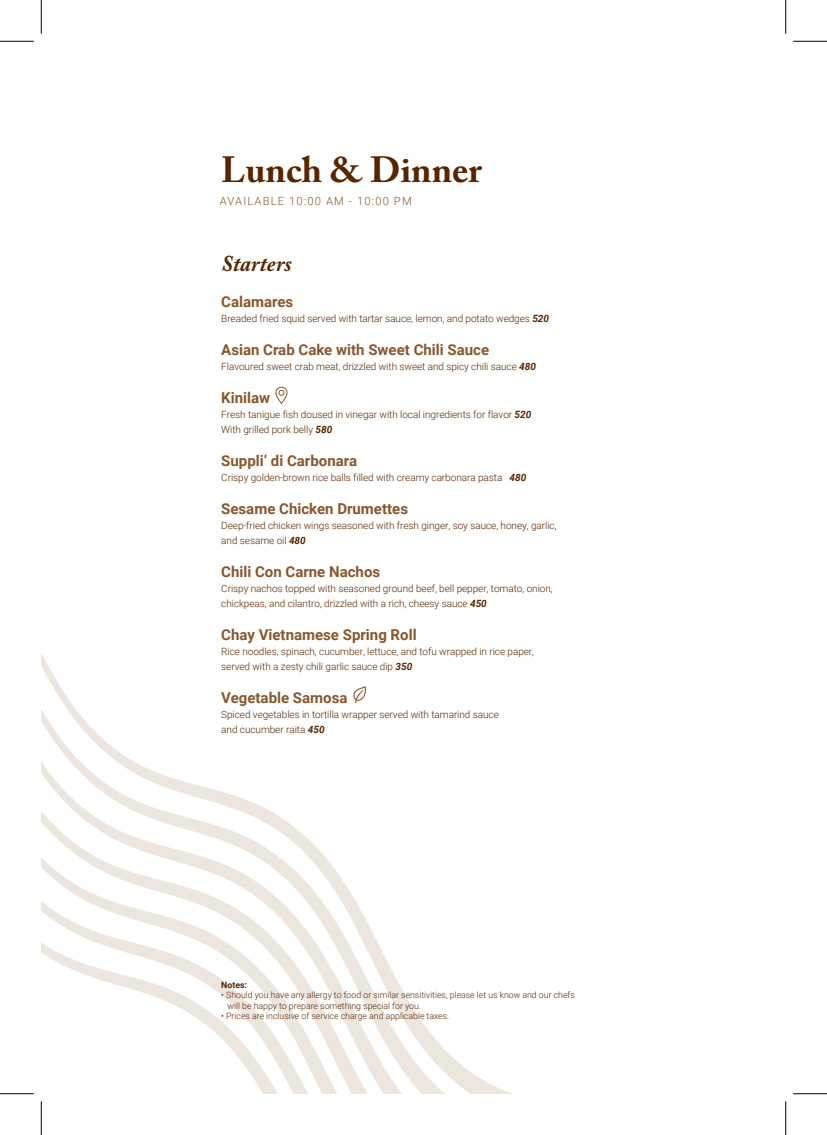
<style>
.page{position:relative;width:827px;height:1135px;background:#fff}
.page>*{position:absolute;margin:0;border:0;box-sizing:border-box;transform-origin:0 0}
.t1{font:700 36.25px "Adobe Caslon Pro";color:#572500}
.t2{font:italic 700 22.5px "Adobe Caslon Pro";color:#572500}
.t3{font:700 15px "Roboto";color:#87582e}
.t4{font:300 11.25px "Roboto";letter-spacing:.1em;color:#87582e}
.t5{font:300 10px/15px "Roboto";letter-spacing:-.005em;color:#572500}
.t6{font:300 8.75px/10.5px "Roboto";color:#572500}
.t7{font:700 8.75px "Roboto";color:#572500}
.s1{font-weight:700;font-style:italic}
</style>
<div class="page">
<svg style="left:41px;top:653px;width:471px;height:441px"></svg>
<svg style="left:353px;top:686px;width:13px;height:17px"></svg>
<svg style="left:275px;top:387px;width:13px;height:17px"></svg>
<hr style="left:0;top:41px;width:34px;height:1px;background:#000">
<hr style="left:793px;top:41px;width:34px;height:1px;background:#000">
<hr style="left:0;top:1093px;width:34px;height:1px;background:#000">
<hr style="left:793px;top:1093px;width:34px;height:1px;background:#000">
<hr style="left:41px;top:0;width:1px;height:34px;background:#000">
<hr style="left:41px;top:1101px;width:1px;height:34px;background:#000">
<hr style="left:785px;top:0;width:1px;height:34px;background:#000">
<hr style="left:785px;top:1101px;width:1px;height:34px;background:#000">
<h1 class="t1" style="left:221px;top:148px;width:262px">Lunch &amp; Dinner</h1>
<p class="t4" style="left:220px;top:193px;width:193px">AVAILABLE 10:00 AM - 10:00 PM</p>
<h2 class="t2" style="left:221px;top:250px;width:72px">Starters</h2>
<h3 class="t3" style="left:221px;top:291px;width:74px">Calamares</h3>
<p class="t5" style="left:221px;top:310px;width:329px">Breaded fried squid served with tartar sauce, lemon, and potato wedges <span class="s1">520</span></p>
<h3 class="t3" style="left:221px;top:339px;width:269px">Asian Crab Cake with Sweet Chili Sauce</h3>
<p class="t5" style="left:221px;top:358px;width:316px">Flavoured sweet crab meat, drizzled with sweet and spicy chili sauce <span class="s1">480</span></p>
<h3 class="t3" style="left:221px;top:387px;width:50px">Kinilaw</h3>
<p class="t5" style="left:221px;top:406px;width:312px">Fresh tanigue fish doused in vinegar with local ingredients for flavor <span class="s1">520<br></span>With grilled pork belly <span class="s1">580</span></p>
<h3 class="t3" style="left:221px;top:450px;width:137px">Suppli’ di Carbonara</h3>
<p class="t5" style="left:221px;top:469px;width:306px">Crispy golden-brown rice balls filled with creamy carbonara pasta <span class="s1">480</span></p>
<h3 class="t3" style="left:221px;top:498px;width:188px">Sesame Chicken Drumettes</h3>
<p class="t5" style="left:221px;top:517px;width:337px">Deep-fried chicken wings seasoned with fresh ginger, soy sauce, honey, garlic, and sesame oil <span class="s1">480</span></p>
<h3 class="t3" style="left:221px;top:561px;width:160px">Chili Con Carne Nachos</h3>
<p class="t5" style="left:221px;top:580px;width:333px">Crispy nachos topped with seasoned ground beef, bell pepper, tomato, onion, chickpeas, and cilantro, drizzled with a rich, cheesy sauce <span class="s1">450</span></p>
<h3 class="t3" style="left:221px;top:624px;width:197px">Chay Vietnamese Spring Roll</h3>
<p class="t5" style="left:221px;top:643px;width:314px">Rice noodles, spinach, cucumber, lettuce, and tofu wrapped in rice paper, served with a zesty chili garlic sauce dip <span class="s1">350</span></p>
<h3 class="t3" style="left:221px;top:687px;width:128px">Vegetable Samosa</h3>
<p class="t5" style="left:221px;top:706px;width:279px">Spiced vegetables in tortilla wrapper served with tamarind sauce and cucumber raita <span class="s1">450</span></p>
<p class="t7" style="left:221px;top:978px;width:27px">Notes:</p>
<p class="t6" style="left:228px;top:989px;width:349px;text-indent:-6px">• Should you have any allergy to food or similar sensitivities, please let us know and our chefs will be happy to prepare something special for you.</p>
<p class="t6" style="left:221px;top:1010px;width:230px">• Prices are inclusive of service charge and applicable taxes.</p>
</div>
